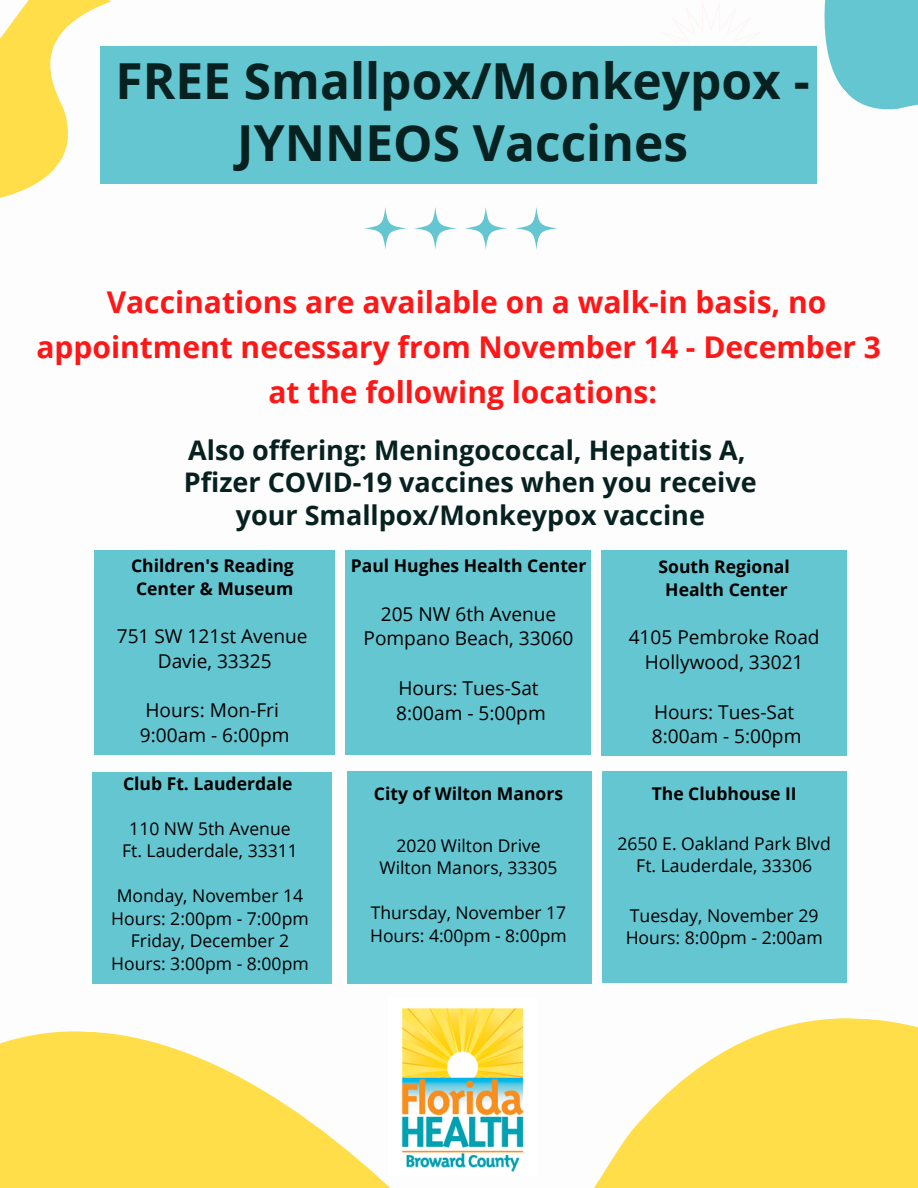
<style>
.page{position:relative;width:918px;height:1188px;background:#fff}
.page>*{position:absolute;margin:0;border:0;box-sizing:border-box;transform-origin:0 0}
.t1{font:700 49.65px/61.8px "Open Sans";color:#062120;text-align:center}
.t2{font:700 30px/45px "Open Sans";color:#ff1616;text-align:center}
.t3{font:700 27px/32.7px "Open Sans";color:#062120;text-align:center}
.t4{font:19.05px/24.8px "Open Sans";color:#000;text-align:center}
.t5{font:17.55px/22.5px "Open Sans";color:#000;text-align:center}
.t6{font:700 17.55px/22.5px "Open Sans";color:#000}
</style>
<div class="page">
<svg style="left:331px;top:974px;width:587px;height:214px;fill:#ffde4a"></svg>
<svg style="left:662px;top:3px;width:98px;height:42px"></svg>
<svg style="left:364px;top:207px;width:43px;height:43px"></svg>
<svg style="left:0;top:0;width:155px;height:198px"></svg>
<svg style="left:781px;top:0;width:137px;height:184px"></svg>
<div style="left:100px;top:46px;width:716px;height:137px;background:#64c6d1"></div>
<svg style="left:414px;top:207px;width:43px;height:43px"></svg>
<svg style="left:465px;top:207px;width:42px;height:43px"></svg>
<svg style="left:515px;top:207px;width:43px;height:43px"></svg>
<div style="left:94px;top:550px;width:241px;height:204px;background:#64c6d1"></div>
<div style="left:347px;top:772px;width:245px;height:212px;background:#64c6d1"></div>
<div style="left:346px;top:550px;width:245px;height:204px;background:#64c6d1"></div>
<div style="left:601px;top:550px;width:246px;height:206px;background:#64c6d1"></div>
<svg style="left:0;top:987px;width:558px;height:201px"></svg>
<div style="left:92px;top:773px;width:239px;height:211px;background:#64c6d1"></div>
<div style="left:602px;top:772px;width:244px;height:211px;background:#64c6d1"></div>
<h1 class="t1" style="left:115px;top:49px;width:696px">FREE Smallpox/Monkeypox -<br>JYNNEOS Vaccines</h1>
<h2 class="t2" style="left:36px;top:279px;width:846px">Vaccinations are available on a walk-in basis, no appointment necessary from November 14 - December 3 at the following locations:</h2>
<h3 class="t3" style="left:184px;top:433px;width:574px">Also offering: Meningococcal, Hepatitis A,<br>Pfizer COVID-19 vaccines when you receive your Smallpox/Monkeypox vaccine</h3>
<p class="t6" style="left:131px;top:554px;width:164px">Children's Reading<br>Center &amp; Museum</p>
<p class="t4" style="left:117px;top:623px;width:192px">751 SW 121st Avenue<br>Davie, 33325</p>
<p class="t4" style="left:140px;top:698px;width:151px;text-align:left">Hours: Mon-Fri<br>9:00am - 6:00pm</p>
<p class="t6" style="left:374px;top:782px;width:191px">City of Wilton Manors</p>
<p class="t5" style="left:380px;top:834px;width:180px">2020 Wilton Drive<br>Wilton Manors, 33305</p>
<p class="t5" style="left:370px;top:901px;width:198px;text-align:left">Thursday, November 17<br>Hours: 4:00pm - 8:00pm</p>
<p class="t6" style="left:351px;top:554px;width:237px">Paul Hughes Health Center</p>
<p class="t4" style="left:364px;top:601px;width:212px">205 NW 6th Avenue<br>Pompano Beach, 33060</p>
<p class="t4" style="left:396px;top:675px;width:151px;text-align:left">Hours: Tues-Sat<br>8:00am - 5:00pm</p>
<p class="t6" style="left:659px;top:555px;width:133px;text-align:center">South Regional<br>Health Center</p>
<p class="t4" style="left:629px;top:625px;width:192px">4105 Pembroke Road<br>Hollywood, 33021</p>
<p class="t4" style="left:652px;top:699px;width:151px;text-align:left">Hours: Tues-Sat<br>8:00am - 5:00pm</p>
<p class="t6" style="left:123px;top:772px;width:171px">Club Ft. Lauderdale</p>
<p class="t5" style="left:122px;top:817px;width:177px">110 NW 5th Avenue<br>Ft. Lauderdale, 33311</p>
<p class="t5" style="left:111px;top:884px;width:199px">Monday, November 14<br>Hours: 2:00pm - 7:00pm<br>Friday, December 2<br>Hours: 3:00pm - 8:00pm</p>
<p class="t6" style="left:652px;top:782px;width:146px">The Clubhouse II</p>
<p class="t5" style="left:618px;top:832px;width:215px">2650 E. Oakland Park Blvd<br>Ft. Lauderdale, 33306</p>
<p class="t5" style="left:626px;top:904px;width:199px;text-align:left">Tuesday, November 29<br>Hours: 8:00pm - 2:00am</p>
</div>
